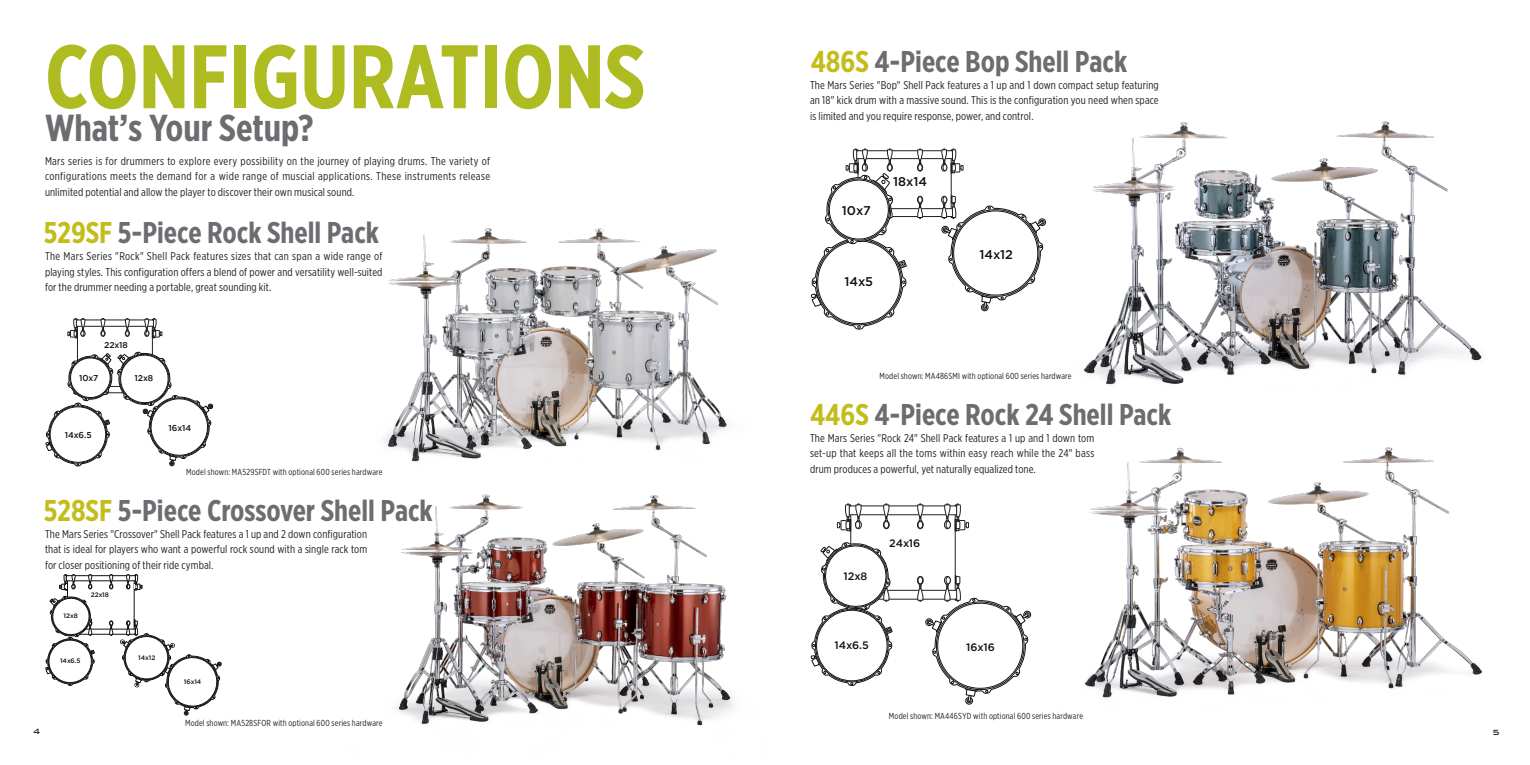
<style>
.page{position:relative;width:1530px;height:765px;background:#fff}
.page>*{position:absolute;margin:0;border:0;box-sizing:border-box;transform-origin:0 0}
.t1{font:700 90px "Gotham X Narrow";color:#aebc21}
.t2{font:700 37.5px "Gotham X Narrow";color:#6c6d70}
.t3{font:700 30px "Gotham X Narrow";color:#6c6d70}
.t4{font:500 12.62px "Gotham";color:#12110f}
.t5{font:11.25px/15.6px "Gotham X Narrow";letter-spacing:.01em;color:#231f20;text-align:justify}
.t6{font:500 10.88px "Gotham";color:#12110f}
.t7{font:500 10.88px "Gotham";color:#12110f}
.t8{font:500 10px "Bank Gothic BT";color:#231f20}
.t9{font:8.75px "Gotham X Narrow";letter-spacing:.02em;color:#231f20}
.t10{font:500 8.5px "Gotham";color:#12110f}
.t11{font:500 6.5px "Gotham";color:#12110f}
.s1{color:#c3bd1c}
</style>
<div class="page">
<div style="left:965px;top:697px;width:8px;height:8px;border:1px solid #12110f;border-radius:3px"></div>
<svg style="left:810px;top:504px;width:222px;height:199px"></svg>
<svg style="left:810px;top:149px;width:236px;height:181px"></svg>
<svg style="left:45px;top:318px;width:169px;height:149px"></svg>
<svg style="left:45px;top:574px;width:177px;height:142px"></svg>
<img style="left:384px;top:228px;width:343px;height:234px">
<img style="left:1084px;top:122px;width:398px;height:263px">
<img style="left:1085px;top:448px;width:397px;height:250px">
<img style="left:397px;top:494px;width:337px;height:232px">
<p class="t1" style="left:45px;top:21px;width:602px">CONFIGURATIONS</p>
<p class="t2" style="left:45px;top:104px;width:270px">What’s Your Setup?</p>
<p class="t5" style="left:45px;top:153px;width:447px">Mars series is for drummers to explore every possibility on the journey of playing drums. The variety of configurations meets the demand for a wide range of muscial applications. These instruments release unlimited potential and allow the player to discover their own musical sound.</p>
<p class="t3" style="left:44px;top:214px;width:337px"><span class="s1">529SF</span> 5-Piece Rock Shell Pack</p>
<p class="t5" style="left:45px;top:248px;width:339px">The Mars Series "Rock" Shell Pack features sizes that can span a wide range of playing styles. This configuration offers a blend of power and versatility well-suited for the drummer needing a portable, great sounding kit.</p>
<p class="t10" style="left:104px;top:340px;width:25px">22x18</p>
<p class="t10" style="left:79px;top:374px;width:21px">10x7</p>
<p class="t10" style="left:65px;top:430px;width:29px">14x6.5</p>
<p class="t10" style="left:135px;top:373px;width:20px">12x8</p>
<p class="t10" style="left:168px;top:423px;width:24px">16x14</p>
<p class="t9" style="left:186px;top:467px;width:198px">Model shown: MA529SFDT with optional 600 series hardware</p>
<p class="t3" style="left:44px;top:492px;width:391px"><span class="s1">528SF</span> 5-Piece Crossover Shell Pack</p>
<p class="t5" style="left:45px;top:526px;width:324px">The Mars Series "Crossover" Shell Pack features a 1 up and 2 down configuration that is ideal for players who want a powerful rock sound with a single rack tom for closer positioning of their ride cymbal.</p>
<p class="t11" style="left:64px;top:612px;width:16px">12x8</p>
<p class="t11" style="left:91px;top:591px;width:20px">22x18</p>
<p class="t11" style="left:60px;top:657px;width:22px">14x6.5</p>
<p class="t11" style="left:138px;top:654px;width:19px">14x12</p>
<p class="t11" style="left:184px;top:678px;width:19px">16x14</p>
<p class="t3" style="left:811px;top:43px;width:318px"><span class="s1">486S</span> 4-Piece Bop Shell Pack</p>
<p class="t5" style="left:810px;top:77px;width:350px">The Mars Series "Bop" Shell Pack features a 1 up and 1 down compact setup featuring an 18" kick drum with a massive sound. This is the configuration you need when space is limited and you require response, power, and control.</p>
<p class="t4" style="left:842px;top:202px;width:30px">10x7</p>
<p class="t4" style="left:893px;top:173px;width:36px">18x14</p>
<p class="t4" style="left:845px;top:273px;width:30px">14x5</p>
<p class="t4" style="left:979px;top:246px;width:35px">14x12</p>
<p class="t9" style="left:879px;top:371px;width:194px">Model shown: MA486SMI with optional 600 series hardware</p>
<p class="t3" style="left:810px;top:396px;width:363px"><span class="s1">446S</span> 4-Piece Rock 24 Shell Pack</p>
<p class="t5" style="left:810px;top:430px;width:286px">The Mars Series "Rock 24" Shell Pack features a 1 up and 1 down tom set-up that keeps all the toms within easy reach while the 24" bass drum produces a powerful, yet naturally equalized tone.</p>
<p class="t7" style="left:844px;top:570px;width:25px">12x8</p>
<p class="t6" style="left:889px;top:536px;width:32px">24x16</p>
<p class="t6" style="left:835px;top:638px;width:36px">14x6.5</p>
<p class="t6" style="left:966px;top:640px;width:30px">16x16</p>
<p class="t9" style="left:889px;top:710px;width:196px">Model shown: MA446SYD with optional 600 series hardware</p>
<p class="t9" style="left:185px;top:718px;width:199px">Model shown: MA528SFOR with optional 600 series hardware</p>
<p class="t8" style="left:33px;top:726px;width:9px">4</p>
<p class="t8" style="left:1492px;top:727px;width:9px">5</p>
</div>
